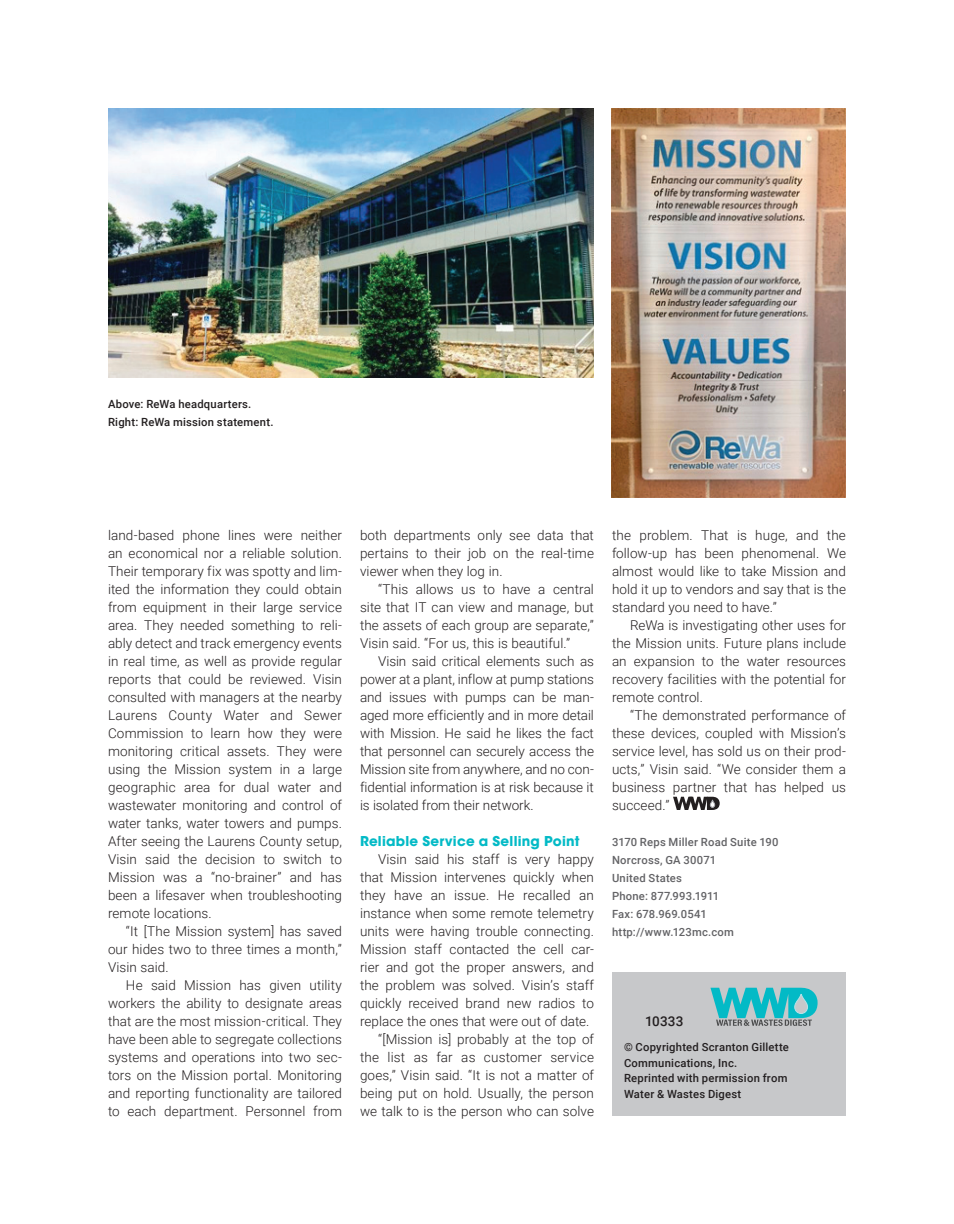
<style>
.page{position:relative;width:954px;height:1224px;background:#fff}
.page>*{position:absolute;margin:0;border:0;box-sizing:border-box;transform-origin:0 0}
.t1{font:300 13.5px/18px "Roboto";letter-spacing:.005em;color:#231f20;text-align:justify}
.t2{font:700 13.5px "ITC Avant Garde Std";letter-spacing:.02em;color:#03bac6}
.t3{font:500 13.5px "Roboto";letter-spacing:.015em;color:#231f20}
.t4{font:500 11.25px/15.8px "Roboto";letter-spacing:.02em;color:#231f20}
.t5{font:500 11.25px/18px "Roboto";letter-spacing:.02em;color:#636366}
</style>
<div class="page">
<svg style="left:673px;top:797px;width:47px;height:13px"></svg>
<img style="left:108px;top:108px;width:486px;height:270px">
<img style="left:612px;top:108px;width:234px;height:390px">
<div style="left:612px;top:972px;width:234px;height:144px;background:#c7c8ca"></div>
<svg style="left:710px;top:988px;width:108px;height:38px"></svg>
<p class="t4" style="left:108px;top:394px;width:167px;line-height:18px">Above: ReWa headquarters.<br>Right: ReWa mission statement.</p>
<p class="t1" style="left:108px;top:526px;width:236px">land-based phone lines were neither an economical nor a reliable solution.<br>Their temporary fix was spotty and lim&shy;ited the information they could obtain from equipment in their large service area. They needed something to reli&shy;ably detect and track emergency events in real time, as well as provide regular reports that could be reviewed. Visin consulted with managers at the nearby Laurens County Water and Sewer Commission to learn how they were monitoring critical assets. They were using the Mission system in a large geographic area for dual water and wastewater monitoring and control of water tanks, water towers and pumps.<br>After seeing the Laurens County setup, Visin said the decision to switch to Mission was a “no-brainer” and has been a lifesaver when troubleshooting remote locations.</p>
<p class="t1" style="left:108px;top:922px;width:235px;text-indent:18px">“It [The Mission system] has saved our hides two to three times a month,” Visin said.</p>
<p class="t1" style="left:108px;top:976px;width:236px;text-indent:18px">He said Mission has given utility workers the ability to designate areas that are the most mission-critical. They have been able to segregate collections systems and operations into two sec&shy;tors on the Mission portal. Monitoring and reporting functionality are tailored to each department. Personnel from</p>
<p class="t1" style="left:360px;top:526px;width:236px">both departments only see data that pertains to their job on the real-time viewer when they log in.</p>
<p class="t1" style="left:360px;top:580px;width:235px;text-indent:18px">“This allows us to have a central site that IT can view and manage, but the assets of each group are separate,” Visin said. “For us, this is beautiful.”</p>
<p class="t1" style="left:360px;top:652px;width:236px;text-indent:18px">Visin said critical elements such as power at a plant, inflow at pump stations and issues with pumps can be man&shy;aged more efficiently and in more detail with Mission. He said he likes the fact that personnel can securely access the Mission site from anywhere, and no con&shy;fidential information is at risk because it is isolated from their network.</p>
<p class="t2" style="left:360px;top:832px;width:221px">Reliable Service a Selling Point</p>
<p class="t1" style="left:378px;top:849px;width:217px">Visin said his staff is very happy</p>
<p class="t1" style="left:360px;top:867px;width:235px">that Mission intervenes quickly when</p>
<p class="t1" style="left:360px;top:885px;width:236px">they have an issue. He recalled an</p>
<p class="t1" style="left:360px;top:903px;width:236px">instance when some remote telemetry</p>
<p class="t1" style="left:360px;top:921px;width:236px">units were having trouble connecting.</p>
<p class="t1" style="left:360px;top:939px;width:235px">Mission staff contacted the cell car-</p>
<p class="t1" style="left:360px;top:957px;width:235px">rier and got the proper answers, and</p>
<p class="t1" style="left:360px;top:975px;width:236px">the problem was solved. Visin’s staff</p>
<p class="t1" style="left:360px;top:993px;width:235px">quickly received brand new radios to</p>
<p class="t1" style="left:360px;top:1011px;width:231px">replace the ones that were out of date.</p>
<p class="t1" style="left:378px;top:1029px;width:217px">“[Mission is] probably at the top of</p>
<p class="t1" style="left:360px;top:1047px;width:235px">the list as far as customer service</p>
<p class="t1" style="left:360px;top:1065px;width:235px">goes,” Visin said. “It is not a matter of</p>
<p class="t1" style="left:360px;top:1083px;width:235px">being put on hold. Usually, the person</p>
<p class="t1" style="left:360px;top:1101px;width:235px">we talk to is the person who can solve</p>
<p class="t1" style="left:612px;top:525px;width:235px">the problem. That is huge, and the follow-up has been phenomenal. We almost would like to take Mission and hold it up to vendors and say that is the standard you need to have.”</p>
<p class="t1" style="left:612px;top:615px;width:236px;text-indent:18px">ReWa is investigating other uses for the Mission units. Future plans include an expansion to the water resources recovery facilities with the potential for remote control.</p>
<p class="t1" style="left:612px;top:705px;width:236px;text-indent:18px">“The demonstrated performance of these devices, coupled with Mission’s service level, has sold us on their prod&shy;ucts,” Visin said. “We consider them a business partner that has helped us succeed.”</p>
<p class="t5" style="left:612px;top:833px;width:168px">3170 Reps Miller Road Suite 190<br>Norcross, GA 30071<br>United States<br>Phone: 877.993.1911<br>Fax: 678.969.0541 http://www.123mc.com</p>
<p class="t3" style="left:645px;top:1012px;width:40px">10333</p>
<p class="t4" style="left:624px;top:1038px;width:166px">© Copyrighted Scranton Gillette<br>Communications, Inc.<br>Reprinted with permission from<br>Water &amp; Wastes Digest</p>
</div>
